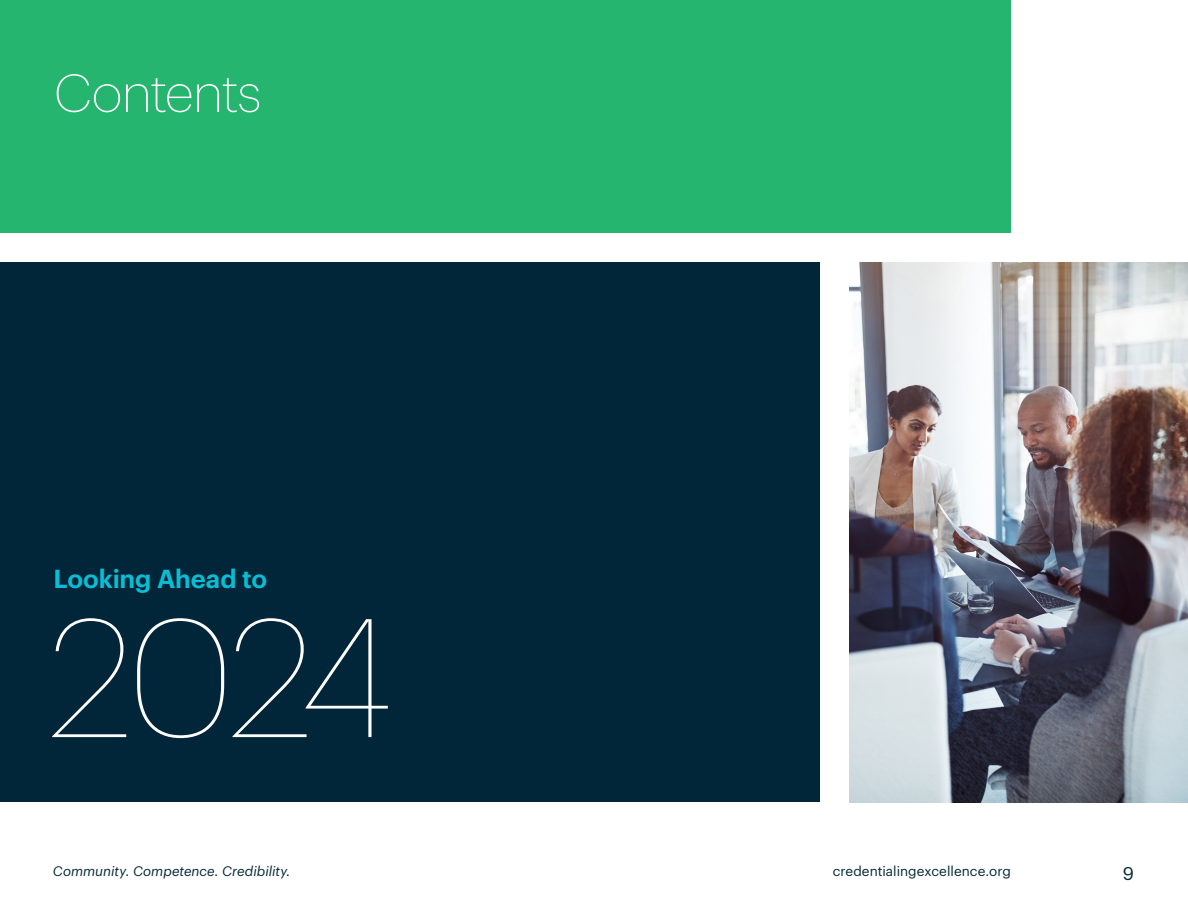
<style>
.page{position:relative;width:1188px;height:918px;background:#fff}
.page>*{position:absolute;margin:0;border:0;box-sizing:border-box;transform-origin:0 0}
.t1{font:100 164.85px "Graphik";color:#fff}
.t2{font:200 52.5px "Graphik";letter-spacing:-.025em;color:#fff}
.t3{font:600 25.5px "Graphik";letter-spacing:-.005em;color:#08bed5}
.t4{font:18px "Graphik";color:#012639}
.t5{font:italic 13.5px "Graphik";letter-spacing:.005em;color:#012639}
.t6{font:13.5px "Graphik";letter-spacing:.005em;color:#012639}
</style>
<div class="page">
<div style="left:0;top:262px;width:820px;height:540px;background:#012639"></div>
<div style="left:0;top:0;width:1011px;height:232px;background:#25b56f"></div>
<img style="left:850px;top:263px;width:338px;height:539px">
<h2 class="t2" style="left:54px;top:55px;width:209px">Contents</h2>
<h3 class="t3" style="left:53px;top:559px;width:215px">Looking Ahead to</h3>
<h1 class="t1" style="left:49px;top:561px;width:348px">2024</h1>
<p class="t5" style="left:53px;top:861px;width:239px">Community. Competence. Credibility.</p>
<p class="t6" style="left:833px;top:861px;width:180px">credentialingexcellence.org</p>
<h3 class="t4" style="left:1123px;top:860px;width:13px">9</h3>
</div>
